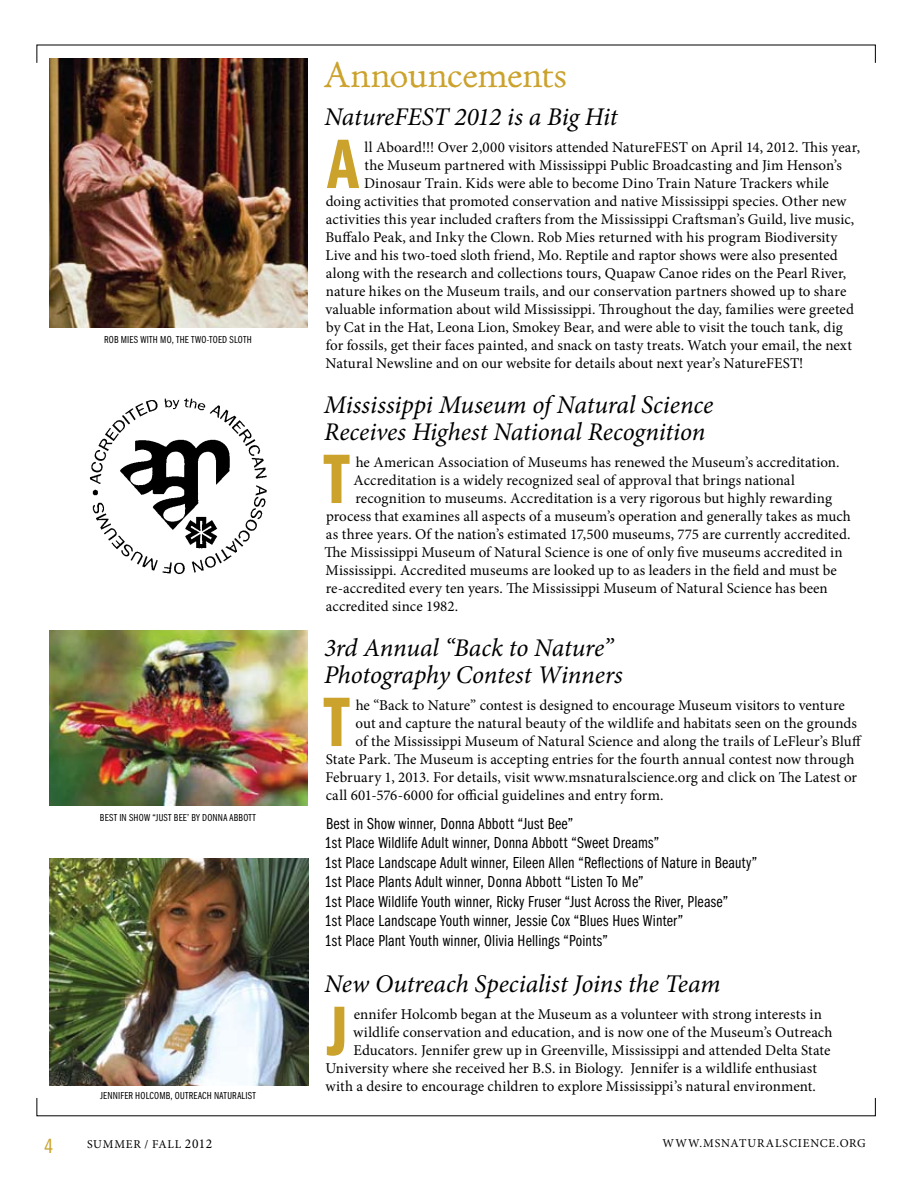
<style>
.page{position:relative;width:918px;height:1188px;background:#fff}
.page>*{position:absolute;margin:0;border:0;box-sizing:border-box;transform-origin:0 0}
.t1{font:72.45px "ITC Franklin Gothic Std Dm Cp";color:#cba22c}
.t2{font:36px "Old Claude LP";letter-spacing:-.02em;color:#cba22c}
.t3{font:italic 25.5px/27px "Minion Pro";letter-spacing:-.005em;color:#000}
.t4{font:21px "Franklin Gothic Book Cmpr";color:#cba22c}
.t5{font:16.5px/19.5px "Franklin Gothic Book Cmpr";letter-spacing:.015em;color:#000}
.t6{font:15px "Minion Pro";letter-spacing:.01em;color:#000}
.t7{font:12px "Minion Pro";letter-spacing:.065em;color:#000}
.t8{font:10.5px "ITC Franklin Gothic Std Bk Cp";letter-spacing:.025em;color:#000}
.s1{font-size:13.5px}
</style>
<div class="page">
<img style="left:50px;top:630px;width:257px;height:175px">
<img style="left:50px;top:58px;width:257px;height:269px">
<img style="left:50px;top:858px;width:258px;height:227px">
<img style="left:89px;top:398px;width:178px;height:177px">
<p class="t8" style="left:104px;top:334px;width:149px">ROB MIES WITH MO, THE TWO-TOED SLOTH</p>
<p class="t8" style="left:100px;top:812px;width:157px">BEST IN SHOW “JUST BEE’ BY DONNA ABBOTt</p>
<p class="t8" style="left:100px;top:1090px;width:157px">JENNIFER HOLCOMB, OUTREACH NATURALIST</p>
<h2 class="t2" style="left:324px;top:53px;width:245px">Announcements</h2>
<h3 class="t3" style="left:324px;top:103px;width:295px">NatureFEST 2012 is a Big Hit</h3>
<h1 class="t1" style="left:328px;top:124px;width:32px">A</h1>
<p class="t6" style="left:365px;top:137px;width:497px">ll Aboard!!! Over 2,000 visitors attended NatureFEST on April 14, 2012. This year,</p>
<p class="t6" style="left:364px;top:155px;width:479px">the Museum partnered with Mississippi Public Broadcasting and Jim Henson’s</p>
<p class="t6" style="left:364px;top:173px;width:466px">Dinosaur Train. Kids were able to become Dino Train Nature Trackers while</p>
<p class="t6" style="left:326px;top:191px;width:522px">doing activities that promoted conservation and native Mississippi species. Other new</p>
<p class="t6" style="left:326px;top:209px;width:530px">activities this year included crafters from the Mississippi Craftsman’s Guild, live music,</p>
<p class="t6" style="left:326px;top:227px;width:513px">Buffalo Peak, and Inky the Clown. Rob Mies returned with his program Biodiversity</p>
<p class="t6" style="left:326px;top:245px;width:514px">Live and his two-toed sloth friend, Mo. Reptile and raptor shows were also presented</p>
<p class="t6" style="left:326px;top:263px;width:522px">along with the research and collections tours, Quapaw Canoe rides on the Pearl River,</p>
<p class="t6" style="left:326px;top:281px;width:522px">nature hikes on the Museum trails, and our conservation partners showed up to share</p>
<p class="t6" style="left:325px;top:299px;width:530px">valuable information about wild Mississippi. Throughout the day, families were greeted</p>
<p class="t6" style="left:326px;top:317px;width:518px">by Cat in the Hat, Leona Lion, Smokey Bear, and were able to visit the touch tank, dig</p>
<p class="t6" style="left:326px;top:335px;width:528px">for fossils, get their faces painted, and snack on tasty treats. Watch your email, the next</p>
<p class="t6" style="left:326px;top:353px;width:479px">Natural Newsline and on our website for details about next year’s NatureFEST!</p>
<h3 class="t3" style="left:324px;top:391px;width:391px">Mississippi Museum of Natural Science<br>Receives Highest National Recognition</h3>
<h1 class="t1" style="left:324px;top:439px;width:27px">T</h1>
<p class="t6" style="left:356px;top:452px;width:486px">he American Association of Museums has renewed the Museum’s accreditation.</p>
<p class="t6" style="left:354px;top:470px;width:443px">Accreditation is a widely recognized seal of approval that brings national</p>
<p class="t6" style="left:355px;top:488px;width:478px">recognition to museums. Accreditation is a very rigorous but highly rewarding</p>
<p class="t6" style="left:326px;top:506px;width:526px">process that examines all aspects of a museum’s operation and generally takes as much</p>
<p class="t6" style="left:326px;top:524px;width:526px">as three years. Of the nation’s estimated 17,500 museums, 775 are currently accredited.</p>
<p class="t6" style="left:325px;top:542px;width:520px">The Mississippi Museum of Natural Science is one of only five museums accredited in</p>
<p class="t6" style="left:325px;top:560px;width:513px">Mississippi. Accredited museums are looked up to as leaders in the field and must be</p>
<p class="t6" style="left:326px;top:578px;width:504px">re-accredited every ten years. The Mississippi Museum of Natural Science has been</p>
<p class="t6" style="left:326px;top:596px;width:134px">accredited since 1982.</p>
<h3 class="t3" style="left:324px;top:634px;width:300px">3rd Annual “Back to Nature”<br>Photography Contest Winners</h3>
<h1 class="t1" style="left:324px;top:682px;width:27px">T</h1>
<p class="t6" style="left:356px;top:695px;width:491px">he “Back to Nature” contest is designed to encourage Museum visitors to venture</p>
<p class="t6" style="left:356px;top:713px;width:503px">out and capture the natural beauty of the wildlife and habitats seen on the grounds</p>
<p class="t6" style="left:356px;top:731px;width:508px">of the Mississippi Museum of Natural Science and along the trails of LeFleur’s Bluff</p>
<p class="t6" style="left:326px;top:749px;width:530px">State Park. The Museum is accepting entries for the fourth annual contest now through</p>
<p class="t6" style="left:325px;top:767px;width:533px">February 1, 2013. For details, visit www.msnaturalscience.org and click on The Latest or</p>
<p class="t6" style="left:326px;top:785px;width:339px">call 601-576-6000 for official guidelines and entry form.</p>
<p class="t5" style="left:325px;top:814px;width:434px">Best in Show winner, Donna Abbott “Just Bee”<br>1st Place Wildlife Adult winner, Donna Abbott “Sweet Dreams”<br>1st Place Landscape Adult winner, Eileen Allen “Reflections of Nature in Beauty” 1st Place Plants Adult winner, Donna Abbott “Listen To Me”<br>1st Place Wildlife Youth winner, Ricky Fruser “Just Across the River, Please”<br>1st Place Landscape Youth winner, Jessie Cox “Blues Hues Winter”<br>1st Place Plant Youth winner, Olivia Hellings “Points”</p>
<h3 class="t3" style="left:324px;top:970px;width:398px">New Outreach Specialist Joins the Team</h3>
<h1 class="t1" style="left:325px;top:991px;width:24px">J</h1>
<p class="t6" style="left:354px;top:1004px;width:470px">ennifer Holcomb began at the Museum as a volunteer with strong interests in</p>
<p class="t6" style="left:353px;top:1022px;width:481px">wildlife conservation and education, and is now one of the Museum’s Outreach</p>
<p class="t6" style="left:353px;top:1040px;width:479px">Educators. Jennifer grew up in Greenville, Mississippi and attended Delta State</p>
<p class="t6" style="left:325px;top:1058px;width:493px">University where she received her B.S. in Biology. Jennifer is a wildlife enthusiast</p>
<p class="t6" style="left:325px;top:1076px;width:492px">with a desire to encourage children to explore Mississippi’s natural environment.</p>
<h3 class="t4" style="left:44px;top:1134px;width:10px">4</h3>
<p class="t7" style="left:87px;top:1136px;width:127px">SUMMER / FALL <span class="s1">2012</span></p>
<p class="t7" style="left:663px;top:1135px;width:205px">WWW.MSNATURALSCIENCE.ORG</p>
</div>
